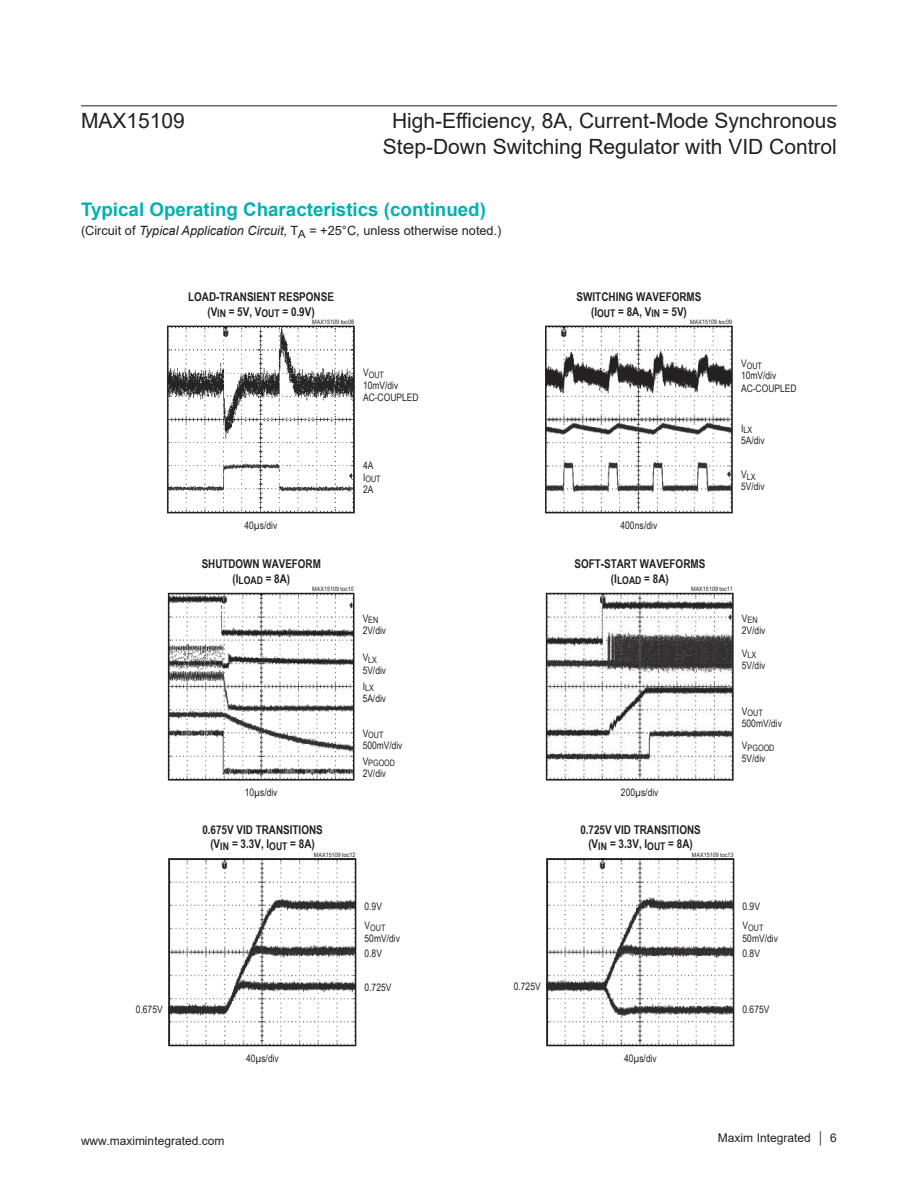
<style>
.page{position:relative;width:918px;height:1188px;background:#fff}
.page>*{position:absolute;margin:0;border:0;box-sizing:border-box;transform-origin:0 0}
.t1{font:21px/25.2px "Arial";color:#221f1f;text-align:center}
.t2{font:700 18.75px "Arial";color:#00b1b0}
.t3{font:12.75px "Arial";color:#221f1f}
.t4{font:700 12.15px/14.5px "Arial Narrow";color:#221f1f;text-align:center}
.t5{font:12px "Arial";color:#221f1f}
.t6{font:10.35px/12.5px "Arial Narrow";color:#221f1f}
.t7{font:8.85px "Arial Narrow";color:#221f1f}
.t8{font:6px "Arial Narrow";color:#221f1f;scale:1.1 1}
.t9{font:6px "Arial Narrow";color:#221f1f;scale:1.09 1}
.s1{font-style:italic}
</style>
<div class="page">
<hr style="left:81px;top:105px;width:756px;height:1px;background:#221f1f">
<img style="left:170px;top:595px;width:183px;height:184px">
<div style="left:168px;top:593px;width:187px;height:188px;border:1px solid #221f1f"></div>
<img style="left:549px;top:596px;width:182px;height:182px">
<div style="left:546px;top:593px;width:188px;height:188px;border:2px solid #221f1f"></div>
<img style="left:170px;top:329px;width:182px;height:181px">
<div style="left:167px;top:326px;width:188px;height:187px;border:2px solid #221f1f"></div>
<img style="left:548px;top:329px;width:182px;height:181px">
<div style="left:545px;top:326px;width:188px;height:187px;border:2px solid #221f1f"></div>
<img style="left:172px;top:861px;width:181px;height:182px">
<div style="left:169px;top:858px;width:187px;height:188px;border:2px solid #221f1f"></div>
<img style="left:550px;top:861px;width:181px;height:182px">
<div style="left:547px;top:858px;width:187px;height:188px;border:2px solid #221f1f"></div>
<h1 class="t1" style="left:81px;top:109px;width:105px">MAX15109</h1>
<h1 class="t1" style="left:383px;top:108px;width:456px">High-E昀케ciency, 8A, Current-Mode Synchronous<br>Step-Down Switching Regulator with VID Control</h1>
<h2 class="t2" style="left:81px;top:202px;width:406px">Typical Operating Characteristics (continued)</h2>
<p class="t3" style="left:81px;top:226px;width:422px">(Circuit of <span class="s1">Typical Application Circuit</span>, T<sub>A</sub> = +25°C, unless otherwise noted.)</p>
<p class="t4" style="left:188px;top:291px;width:147px">LOAD-TRANSIENT RESPONSE (V<sub>IN</sub> = 5V, V<sub>OUT</sub> = 0.9V)</p>
<p class="t8" style="left:312px;top:320px;width:39px">MAX15109 toc08</p>
<p class="t4" style="left:577px;top:291px;width:126px">SWITCHING WAVEFORMS (I<sub>OUT</sub> = 8A, V<sub>IN</sub> = 5V)</p>
<p class="t8" style="left:690px;top:319px;width:39px">MAX15109 toc09</p>
<p class="t7" style="left:363px;top:371px;width:22px"><sup>V</sup>OUT</p>
<p class="t6" style="left:363px;top:380px;width:57px">10mV/div<br>AC-COUPLED</p>
<p class="t6" style="left:363px;top:460px;width:12px">4A</p>
<p class="t6" style="left:363px;top:484px;width:12px">2A</p>
<p class="t7" style="left:363px;top:476px;width:19px"><sup>I</sup>OUT</p>
<p class="t7" style="left:741px;top:360px;width:22px"><sup>V</sup>OUT</p>
<p class="t6" style="left:741px;top:370px;width:57px">10mV/div<br>AC-COUPLED</p>
<p class="t7" style="left:741px;top:425px;width:13px"><sup>I</sup>LX</p>
<p class="t6" style="left:741px;top:434px;width:25px">5A/div</p>
<p class="t7" style="left:741px;top:471px;width:16px"><sup>V</sup>LX</p>
<p class="t6" style="left:741px;top:481px;width:25px">5V/div</p>
<p class="t6" style="left:244px;top:520px;width:34px">40µs/div</p>
<p class="t6" style="left:621px;top:519px;width:38px">400ns/div</p>
<p class="t4" style="left:202px;top:558px;width:121px">SHUTDOWN WAVEFORM (I<sub>LOAD</sub> = 8A)</p>
<p class="t9" style="left:312px;top:587px;width:40px">MAX15109 toc10</p>
<p class="t4" style="left:574px;top:558px;width:132px">SOFT-START WAVEFORMS (I<sub>LOAD</sub> = 8A)</p>
<p class="t8" style="left:691px;top:587px;width:39px">MAX15109 toc11</p>
<p class="t7" style="left:363px;top:617px;width:17px"><sup>V</sup>EN</p>
<p class="t6" style="left:363px;top:625px;width:25px">2V/div</p>
<p class="t7" style="left:742px;top:617px;width:17px"><sup>V</sup>EN</p>
<p class="t6" style="left:742px;top:625px;width:25px">2V/div</p>
<p class="t7" style="left:363px;top:656px;width:16px"><sup>V</sup>LX</p>
<p class="t6" style="left:363px;top:665px;width:25px">5V/div</p>
<p class="t7" style="left:363px;top:685px;width:13px"><sup>I</sup>LX</p>
<p class="t6" style="left:363px;top:693px;width:25px">5A/div</p>
<p class="t7" style="left:742px;top:652px;width:16px"><sup>V</sup>LX</p>
<p class="t6" style="left:742px;top:660px;width:25px">5V/div</p>
<p class="t7" style="left:363px;top:732px;width:22px"><sup>V</sup>OUT</p>
<p class="t6" style="left:363px;top:740px;width:41px">500mV/div</p>
<p class="t7" style="left:363px;top:760px;width:34px"><sup>V</sup>PGOOD</p>
<p class="t6" style="left:363px;top:768px;width:25px">2V/div</p>
<p class="t7" style="left:742px;top:710px;width:22px"><sup>V</sup>OUT</p>
<p class="t6" style="left:742px;top:718px;width:42px">500mV/div</p>
<p class="t7" style="left:742px;top:744px;width:34px"><sup>V</sup>PGOOD</p>
<p class="t6" style="left:742px;top:753px;width:25px">5V/div</p>
<p class="t6" style="left:245px;top:787px;width:34px">10µs/div</p>
<p class="t6" style="left:621px;top:787px;width:39px">200µs/div</p>
<p class="t4" style="left:202px;top:824px;width:122px">0.675V VID TRANSITIONS (V<sub>IN</sub> = 3.3V, I<sub>OUT</sub> = 8A)</p>
<p class="t8" style="left:314px;top:853px;width:39px">MAX15109 toc12</p>
<p class="t4" style="left:580px;top:824px;width:122px">0.725V VID TRANSITIONS (V<sub>IN</sub> = 3.3V, I<sub>OUT</sub> = 8A)</p>
<p class="t8" style="left:692px;top:853px;width:39px">MAX15109 toc13</p>
<p class="t6" style="left:365px;top:901px;width:19px">0.9V</p>
<p class="t6" style="left:365px;top:948px;width:19px">0.8V</p>
<p class="t6" style="left:365px;top:982px;width:28px">0.725V</p>
<p class="t7" style="left:365px;top:924px;width:22px"><sup>V</sup>OUT</p>
<p class="t6" style="left:365px;top:933px;width:37px">50mV/div</p>
<p class="t6" style="left:514px;top:981px;width:28px">0.725V</p>
<p class="t6" style="left:743px;top:901px;width:19px">0.9V</p>
<p class="t6" style="left:743px;top:948px;width:19px">0.8V</p>
<p class="t7" style="left:743px;top:924px;width:22px"><sup>V</sup>OUT</p>
<p class="t6" style="left:743px;top:933px;width:37px">50mV/div</p>
<p class="t6" style="left:136px;top:1004px;width:28px">0.675V</p>
<p class="t6" style="left:743px;top:1004px;width:28px">0.675V</p>
<p class="t6" style="left:246px;top:1053px;width:34px">40µs/div</p>
<p class="t6" style="left:624px;top:1053px;width:34px">40µs/div</p>
<p class="t5" style="left:81px;top:1136px;width:145px">www.maximintegrated.com</p>
<p class="t5" style="left:718px;top:1133px;width:121px">Maxim Integrated │ 6</p>
</div>
